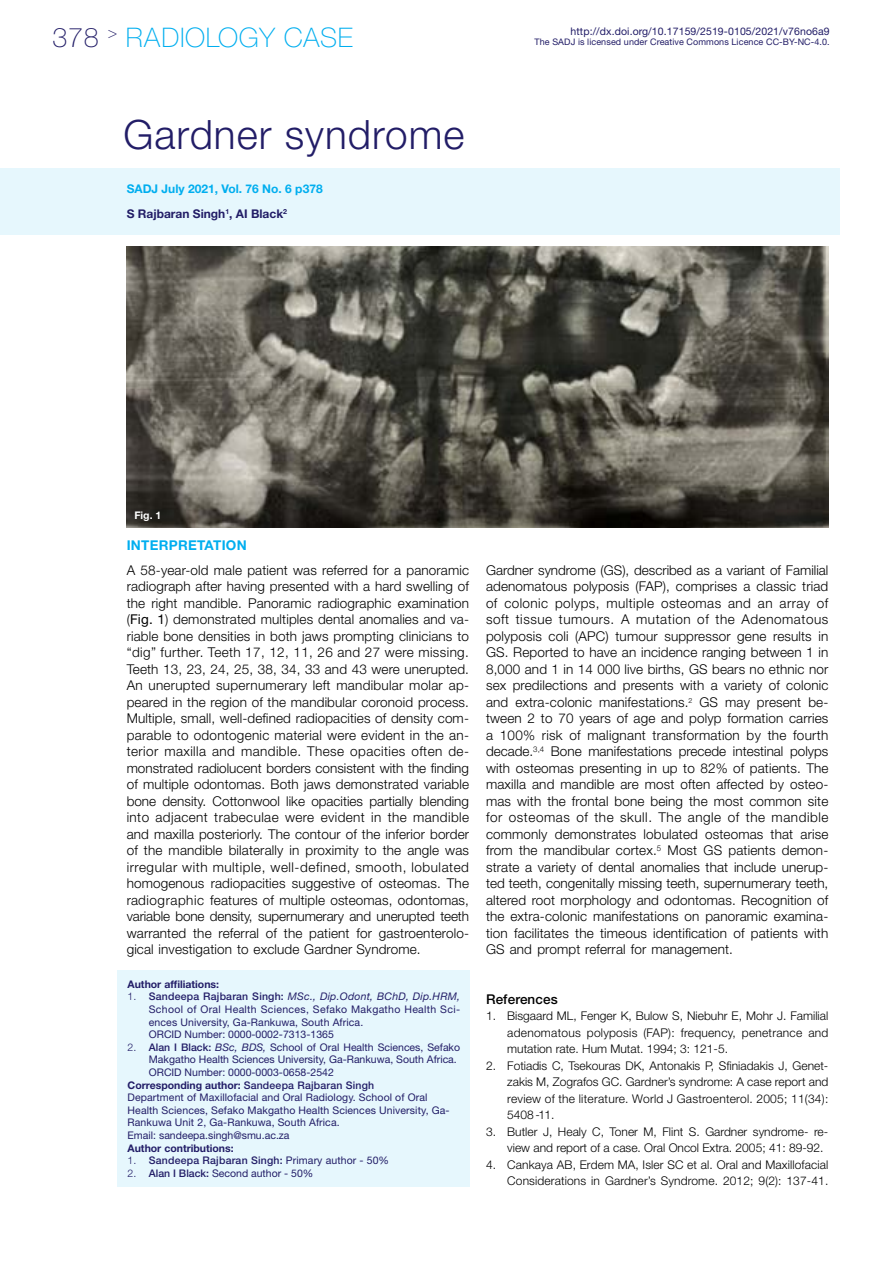
<style>
.page{position:relative;width:893px;height:1263px;background:#fff}
.page>*{position:absolute;margin:0;border:0;box-sizing:border-box;transform-origin:0 0}
.Title_RC_74_4{font:300 40.5px "Helvetica Neue LT Std";letter-spacing:.025em;color:#221d67}
.t1{font:100 27px "Helvetica Neue LT Std";letter-spacing:.025em;color:#00aeef}
.t2{font:100 27px "Helvetica Neue LT Std";color:#221d67}
.t3{font:100 15.75px "Helvetica Neue LT Std";color:#221d67}
.Text_Body_RC_74_4{font:300 13.5px/16.5px "Helvetica Neue LT Std";letter-spacing:.01em;color:#000;text-align:justify}
.Subheader_RC_76_6{font:700 13.5px "Helvetica Neue LT Std";letter-spacing:.02em;color:#00aeef}
.References_Heading_R{font:500 13.5px "Helvetica Neue LT Std";letter-spacing:.01em;color:#000}
.t4{font:300 12px/16.5px "Helvetica Neue LT Std";letter-spacing:.01em;color:#000;text-align:justify}
.HeaderBar_JournalDet{font:700 12px "Helvetica Neue LT Std";color:#00aeef}
.HeaderBar_AuthorDeta{font:700 12px "Helvetica Neue LT Std";color:#221d67}
.AuthorAffiliations_R{font:10.5px/12.6px "Helvetica Neue LT Std";letter-spacing:.01em;color:#221d67}
.AuthorAffiliations_R-2{font:500 10.5px "Helvetica Neue LT Std";letter-spacing:.02em;color:#221d67}
.Header_WebNumber{font:10.5px "Helvetica Neue LT Std";letter-spacing:.01em;color:#221d67}
.AuthorAffiliations_R-3{font:700 10.5px "Helvetica Neue LT Std";color:#221d67}
.Figure_Text_RC_74_4{font:700 10.5px "Helvetica Neue LT Std";color:#fff}
.Header_WebNumber-2{font:9px "Helvetica Neue LT Std";letter-spacing:.01em;color:#221d67}
.s1{font-weight:400}
.s2{font-weight:300}
.s3{font-weight:500}
.s4{font-style:italic}
.s5{font-weight:700}
</style>
<div class="page">
<img style="left:127px;top:247px;width:701px;height:280px">
<div style="left:118px;top:970px;width:352px;height:216px;background:#e6f7fd"></div>
<div style="left:0;top:168px;width:839px;height:66px;background:#e6f7fd"></div>
<h2 class="t1" style="left:126px;top:22px;width:228px">RADIOLOGY CASE</h2>
<p class="Header_WebNumber" style="left:571px;top:25px;width:261px">http://dx.doi.org/10.17159/2519-0105/2021/v76no6a9</p>
<h2 class="t2" style="left:52px;top:22px;width:48px">378</h2>
<p class="Header_WebNumber-2" style="left:534px;top:37px;width:297px">The SADJ is licensed under Creative Commons Licence CC-BY-NC-4.0.</p>
<p class="t3" style="left:108px;top:23px;width:11px">&gt;</p>
<p class="Title_RC_74_4" style="left:124px;top:110px;width:342px">Gardner syndrome</p>
<p class="HeaderBar_JournalDet" style="left:127px;top:181px;width:198px">SADJ July 2021, Vol. 76 No. 6 p378</p>
<p class="HeaderBar_AuthorDeta" style="left:127px;top:206px;width:162px">S Rajbaran Singh<sup>1</sup>, AI Black<sup>2</sup></p>
<p class="Figure_Text_RC_74_4" style="left:134px;top:509px;width:29px">Fig. 1</p>
<p class="Subheader_RC_76_6" style="left:127px;top:536px;width:121px">INTERPRETATION</p>
<p class="Text_Body_RC_74_4" style="left:127px;top:561px;width:344px">A 58-year-old male patient was referred for a panoramic radiograph after having presented with a hard swelling of the right mandible. Panoramic radiographic examination (<span class="s1">Fig. 1</span>) demonstrated multiples dental anomalies and va&shy;riable bone densities in both jaws prompting clinicians to “dig” further. Teeth 17, 12, 11, 26 and 27 were missing.<br>Teeth 13, 23, 24, 25, 38, 34, 33 and 43 were unerupted.<br>An unerupted supernumerary left mandibular molar ap&shy;peared in the region of the mandibular coronoid process.<br>Multiple, small, well-defined radiopacities of density com&shy;parable to odontogenic material were evident in the an&shy;terior maxilla and mandible. These opacities often de&shy;monstrated radiolucent borders consistent with the finding of multiple odontomas. Both jaws demonstrated variable bone density. Cottonwool like opacities partially blending into adjacent trabeculae were evident in the mandible and maxilla posteriorly. The contour of the inferior border of the mandible bilaterally in proximity to the angle was irregular with multiple, well-defined, smooth, lobulated homogenous radiopacities suggestive of osteomas. The radiographic features of multiple osteomas, odontomas, variable bone density, supernumerary and unerupted teeth warranted the referral of the patient for gastroenterolo&shy;gical investigation to exclude Gardner Syndrome.</p>
<p class="Text_Body_RC_74_4" style="left:486px;top:561px;width:344px">Gardner syndrome (GS), described as a variant of Familial adenomatous polyposis (FAP), comprises a classic triad of colonic polyps, multiple osteomas and an array of soft tissue tumours. A mutation of the Adenomatous polyposis coli (APC) tumour suppressor gene results in GS. Reported to have an incidence ranging between 1 in 8,000 and 1 in 14 000 live births, GS bears no ethnic nor sex predilections and presents with a variety of colonic and extra-colonic manifestations.<sup>2</sup> GS may present be&shy;tween 2 to 70 years of age and polyp formation carries a 100% risk of malignant transformation by the fourth decade.<sup>3,4</sup> Bone manifestations precede intestinal polyps with osteomas presenting in up to 82% of patients. The maxilla and mandible are most often affected by osteo&shy;mas with the frontal bone being the most common site for osteomas of the skull. The angle of the mandible commonly demonstrates lobulated osteomas that arise from the mandibular cortex.<sup>5</sup> Most GS patients demon&shy;strate a variety of dental anomalies that include unerup&shy;ted teeth, congenitally missing teeth, supernumerary teeth, altered root morphology and odontomas. Recognition of the extra-colonic manifestations on panoramic examina&shy;tion facilitates the timeous identification of patients with GS and prompt referral for management.</p>
<p class="References_Heading_R" style="left:486px;top:991px;width:73px">References</p>
<p class="t4" style="left:507px;top:1008px;width:323px;text-indent:-21px">1. Bisgaard ML, Fenger K, Bulow S, Niebuhr E, Mohr J. Familial adenomatous polyposis (FAP): frequency, penetrance and mutation rate. Hum Mutat. 1994; 3: 121-5.</p>
<p class="t4" style="left:507px;top:1057px;width:323px;text-indent:-21px">2. Fotiadis C, Tsekouras DK, Antonakis P, Sfiniadakis J, Genet&shy;zakis M, Zografos GC. Gardner’s syndrome: A case report and review of the literature. World J Gastroenterol. 2005; 11(34):<br>5408-11.</p>
<p class="t4" style="left:507px;top:1123px;width:322px;text-indent:-21px">3. Butler J, Healy C, Toner M, Flint S. Gardner syndrome- re&shy;view and report of a case. Oral Oncol Extra. 2005; 41: 89-92.</p>
<p class="t4" style="left:486px;top:1156px;width:344px;text-align:right">4. Cankaya AB, Erdem MA, Isler SC et al. Oral and Maxillofacial<br>Considerations in Gardner’s Syndrome. 2012; 9(2): 137-41.</p>
<p class="AuthorAffiliations_R-3" style="left:128px;top:977px;width:93px">Author affiliations:</p>
<p class="AuthorAffiliations_R" style="left:149px;top:990px;width:313px;text-align:justify;text-indent:-21px"><span class="s2">1.</span> <span class="s3">Sandeepa Rajbaran Singh:</span> <span class="s4">MSc., Dip.Odont, BChD, Dip.HRM, </span>School of Oral Health Sciences, Sefako Makgatho Health Sci&shy;ences University, Ga-Rankuwa, South Africa.</p>
<p class="AuthorAffiliations_R" style="left:149px;top:1028px;width:187px">ORCID Number: 0000-0002-7313-1365</p>
<p class="AuthorAffiliations_R" style="left:149px;top:1040px;width:313px;text-indent:-21px"><span class="s2">2.</span> <span class="s3">Alan I Black:</span> <span class="s4">BSc, BDS,</span> School of Oral Health Sciences, Sefako<br>Makgatho Health Sciences University, Ga-Rankuwa, South Africa.</p>
<p class="AuthorAffiliations_R" style="left:149px;top:1066px;width:187px">ORCID Number: 0000-0003-0658-2542</p>
<p class="AuthorAffiliations_R-2" style="left:128px;top:1078px;width:248px"><span class="s5">Corresponding author:</span> Sandeepa Rajbaran Singh</p>
<p class="AuthorAffiliations_R" style="left:128px;top:1091px;width:324px">Department of Maxillofacial and Oral Radiology. School of Oral<br>Health Sciences, Sefako Makgatho Health Sciences University, Ga-<br>Rankuwa Unit 2, Ga-Rankuwa, South Africa.</p>
<p class="AuthorAffiliations_R" style="left:128px;top:1129px;width:164px">Email: sandeepa.singh@smu.ac.za</p>
<p class="AuthorAffiliations_R-3" style="left:128px;top:1141px;width:108px">Author contributions:</p>
<p class="AuthorAffiliations_R-2" style="left:128px;top:1154px;width:263px"><span class="s2">1.</span> Sandeepa Rajbaran Singh: <span class="s1">Primary author - 50%</span></p>
<p class="AuthorAffiliations_R" style="left:128px;top:1166px;width:187px"><span class="s2">2.</span> <span class="s3">Alan I Black:</span> Second author - 50%</p>
</div>
